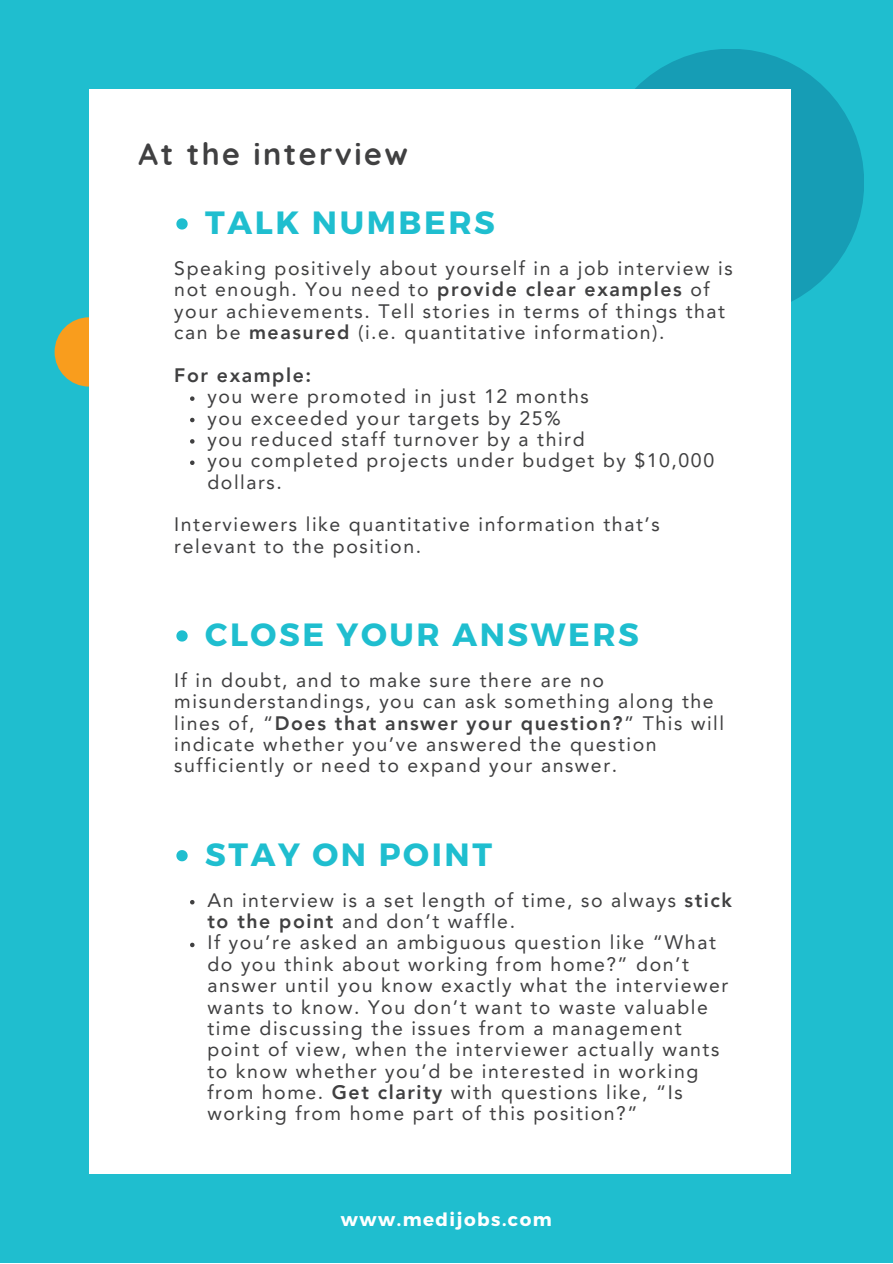
<style>
.page{position:relative;width:893px;height:1264px;background:#fff}
.page>*{position:absolute;margin:0;border:0;box-sizing:border-box;transform-origin:0 0}
.t1{font:700 32.1px "Montserrat";letter-spacing:.08em;color:#1fbecf}
.t2{font:700 30.6px "Quicksand";letter-spacing:.08em;color:#404041}
.t3{font:19.5px/21.3px "Avenir LT Pro";letter-spacing:.08em;color:#404041}
.t4{font:800 19.5px "Avenir LT Pro";letter-spacing:.08em;color:#404041}
.t5{font:700 18.3px "Montserrat";letter-spacing:.08em;color:#fff}
.s1{font-weight:800}
</style>
<div class="page">
<div style="left:0;top:0;width:892px;height:1262px;background:#1fbecf"></div>
<div style="left:55px;top:317px;width:69px;height:69px;background:#f99d1d;border-radius:50%"></div>
<div style="left:596px;top:49px;width:268px;height:267px;background:#169db5;border-radius:50%"></div>
<div style="left:89px;top:89px;width:702px;height:1084px;background:#fff"></div>
<svg style="left:190px;top:396px;width:4px;height:5px"></svg>
<svg style="left:190px;top:418px;width:4px;height:4px"></svg>
<svg style="left:190px;top:439px;width:4px;height:4px"></svg>
<svg style="left:190px;top:460px;width:4px;height:5px"></svg>
<svg style="left:176px;top:218px;width:12px;height:11px"></svg>
<svg style="left:176px;top:630px;width:12px;height:11px"></svg>
<svg style="left:190px;top:900px;width:4px;height:4px"></svg>
<svg style="left:190px;top:942px;width:4px;height:5px"></svg>
<svg style="left:176px;top:850px;width:12px;height:11px"></svg>
<p class="t2" style="left:139px;top:135px;width:271px">At the interview</p>
<p class="t1" style="left:205px;top:202px;width:291px">TALK NUMBERS</p>
<p class="t3" style="left:174px;top:259px;width:560px">Speaking positively about yourself in a job interview is not enough. You need to <span class="s1">provide clear examples</span> of your achievements. Tell stories in terms of things that can be <span class="s1">measured</span> (i.e. quantitative information).</p>
<p class="t4" style="left:174px;top:367px;width:138px">For example:</p>
<p class="t3" style="left:207px;top:387px;width:383px">you were promoted in just 12 months</p>
<p class="t3" style="left:207px;top:409px;width:354px">you exceeded your targets by 25%</p>
<p class="t3" style="left:207px;top:430px;width:378px">you reduced staff turnover by a third</p>
<p class="t3" style="left:207px;top:451px;width:508px">you completed projects under budget by $10,000 dollars.</p>
<p class="t3" style="left:174px;top:515px;width:487px">Interviewers like quantitative information that’s relevant to the position.</p>
<p class="t1" style="left:205px;top:613px;width:435px">CLOSE YOUR ANSWERS</p>
<p class="t3" style="left:174px;top:671px;width:551px">If in doubt, and to make sure there are no misunderstandings, you can ask something along the lines of, “<span class="s1">Does that answer your question?</span>” This will indicate whether you’ve answered the question sufficiently or need to expand your answer.</p>
<p class="t1" style="left:205px;top:833px;width:288px">STAY ON POINT</p>
<p class="t3" style="left:207px;top:891px;width:526px">An interview is a set length of time, so always <span class="s1">stick to the point</span> and don’t waffle.</p>
<p class="t3" style="left:207px;top:933px;width:522px">If you’re asked an ambiguous question like “What do you think about working from home?” don’t answer until you know exactly what the interviewer wants to know. You don’t want to waste valuable time discussing the issues from a management point of view, when the interviewer actually wants to know whether you’d be interested in working from home. <span class="s1">Get clarity</span> with questions like, “Is working from home part of this position?”</p>
<p class="t5" style="left:341px;top:1207px;width:212px">www.medijobs.com</p>
</div>
